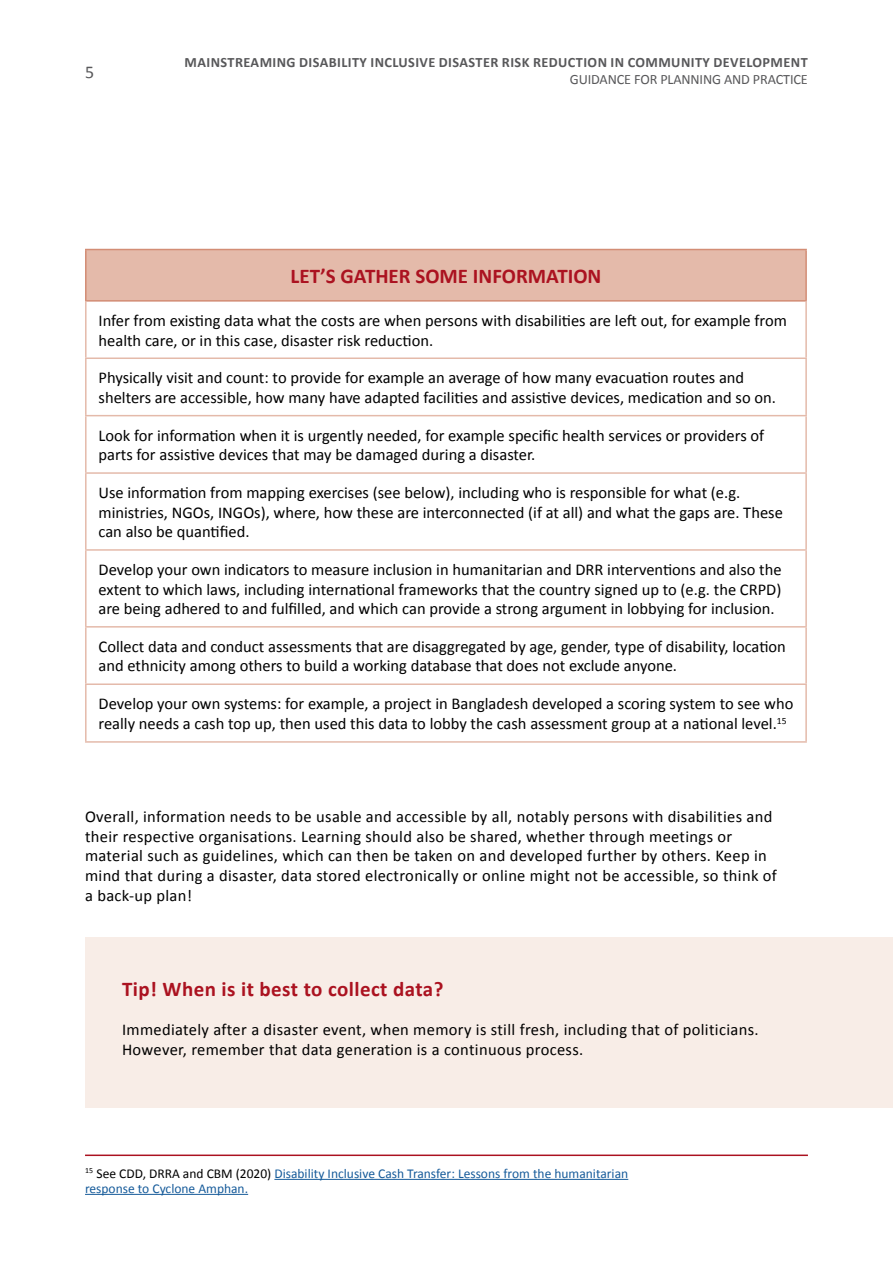
<style>
.page{position:relative;width:893px;height:1263px;background:#fff}
.page>*{position:absolute;margin:0;border:0;box-sizing:border-box;transform-origin:0 0}
.t1{font:700 21px "Calibri";letter-spacing:.005em;color:#ab1220}
.t2{font:18px "Calibri";color:#58585a}
.t3{font:16.5px/19.5px "Calibri";color:#000}
.t4{font:16.5px "Calibri";letter-spacing:.02em;color:#000}
.t5{font:700 14.25px "Calibri";letter-spacing:.03em;color:#58585a}
.t6{font:14.25px "Calibri";letter-spacing:-.01em;color:#58585a}
.t7{font:13.5px "Calibri";color:#165b9a}
.s1{color:#000}
</style>
<div class="page">
<div style="left:86px;top:249px;width:720px;height:52px;background:#e4baaa"></div>
<hr style="left:85px;top:249px;width:722px;height:1px;background:#d38d75">
<hr style="left:85px;top:250px;width:2px;height:50px;background:#d38d75">
<hr style="left:805px;top:250px;width:2px;height:50px;background:#d38d75">
<hr style="left:85px;top:300px;width:722px;height:2px;background:#d38d75">
<hr style="left:85px;top:683px;width:722px;height:2px;background:#e4baaa">
<hr style="left:85px;top:741px;width:722px;height:2px;background:#e4baaa">
<hr style="left:85px;top:302px;width:2px;height:55px;background:#e4baaa">
<hr style="left:805px;top:302px;width:2px;height:55px;background:#e4baaa">
<hr style="left:85px;top:357px;width:722px;height:2px;background:#e4baaa">
<hr style="left:85px;top:359px;width:2px;height:56px;background:#e4baaa">
<hr style="left:805px;top:359px;width:2px;height:56px;background:#e4baaa">
<hr style="left:85px;top:415px;width:722px;height:1px;background:#e4baaa">
<hr style="left:85px;top:416px;width:2px;height:56px;background:#e4baaa">
<hr style="left:805px;top:416px;width:2px;height:56px;background:#e4baaa">
<hr style="left:85px;top:472px;width:722px;height:2px;background:#e4baaa">
<hr style="left:85px;top:474px;width:2px;height:75px;background:#e4baaa">
<hr style="left:805px;top:474px;width:2px;height:75px;background:#e4baaa">
<hr style="left:85px;top:549px;width:722px;height:2px;background:#e4baaa">
<hr style="left:85px;top:551px;width:2px;height:75px;background:#e4baaa">
<hr style="left:805px;top:551px;width:2px;height:75px;background:#e4baaa">
<hr style="left:85px;top:626px;width:722px;height:2px;background:#e4baaa">
<hr style="left:85px;top:628px;width:2px;height:55px;background:#e4baaa">
<hr style="left:805px;top:628px;width:2px;height:55px;background:#e4baaa">
<hr style="left:85px;top:685px;width:2px;height:56px;background:#e4baaa">
<hr style="left:805px;top:685px;width:2px;height:56px;background:#e4baaa">
<hr style="left:274px;top:1179px;width:354px;height:1px;background:#165b9a">
<hr style="left:85px;top:1194px;width:163px;height:1px;background:#165b9a">
<hr style="left:85px;top:1154px;width:723px;height:2px;background:#ab1220">
<div style="left:85px;top:937px;width:808px;height:171px;background:#f8ede7"></div>
<p class="t2" style="left:85px;top:61px;width:11px">5</p>
<p class="t5" style="left:185px;top:52px;width:625px">MAINSTREAMING DISABILITY INCLUSIVE DISASTER RISK REDUCTION IN COMMUNITY DEVELOPMENT</p>
<p class="t6" style="left:570px;top:71px;width:240px">GUIDANCE FOR PLANNING AND PRACTICE</p>
<p class="t1" style="left:291px;top:261px;width:312px">LET’S GATHER SOME INFORMATION</p>
<p class="t3" style="left:99px;top:310px;width:690px">Infer from existing data what the costs are when persons with disabilities are left out, for example from health care, or in this case, disaster risk reduction.</p>
<p class="t3" style="left:99px;top:367px;width:679px">Physically visit and count: to provide for example an average of how many evacuation routes and shelters are accessible, how many have adapted facilities and assistive devices, medication and so on.</p>
<p class="t3" style="left:99px;top:425px;width:667px">Look for information when it is urgently needed, for example specific health services or providers of parts for assistive devices that may be damaged during a disaster.</p>
<p class="t3" style="left:99px;top:482px;width:686px">Use information from mapping exercises (see below), including who is responsible for what (e.g. ministries, NGOs, INGOs), where, how these are interconnected (if at all) and what the gaps are. These can also be quantified.</p>
<p class="t3" style="left:99px;top:559px;width:685px;text-align:justify">Develop your own indicators to measure inclusion in humanitarian and DRR interventions and also the extent to which laws, including international frameworks that the country signed up to (e.g. the CRPD) are being adhered to and fulfilled, and which can provide a strong argument in lobbying for inclusion.</p>
<p class="t3" style="left:99px;top:636px;width:689px">Collect data and conduct assessments that are disaggregated by age, gender, type of disability, location and ethnicity among others to build a working database that does not exclude anyone.</p>
<p class="t3" style="left:99px;top:693px;width:696px">Develop your own systems: for example, a project in Bangladesh developed a scoring system to see who really needs a cash top up, then used this data to lobby the cash assessment group at a national level.<sup>15</sup></p>
<p class="t4" style="left:85px;top:807px;width:689px">Overall, information needs to be usable and accessible by all, notably persons with disabilities and</p>
<p class="t4" style="left:85px;top:826px;width:649px">their respective organisations. Learning should also be shared, whether through meetings or</p>
<p class="t4" style="left:85px;top:846px;width:683px">material such as guidelines, which can then be taken on and developed further by others. Keep in</p>
<p class="t4" style="left:85px;top:865px;width:693px">mind that during a disaster, data stored electronically or online might not be accessible, so think of</p>
<p class="t4" style="left:85px;top:885px;width:109px">a back-up plan!</p>
<p class="t1" style="left:122px;top:974px;width:323px">Tip! When is it best to collect data?</p>
<p class="t4" style="left:122px;top:1019px;width:638px">Immediately after a disaster event, when memory is still fresh, including that of politicians.</p>
<p class="t4" style="left:122px;top:1039px;width:463px">However, remember that data generation is a continuous process.</p>
<p class="t7" style="left:85px;top:1165px;width:545px"><sup>15</sup> <span class="s1">See CDD, DRRA and CBM (2020)</span> Disability Inclusive Cash Transfer: Lessons from the humanitarian</p>
<p class="t7" style="left:85px;top:1180px;width:165px">response to Cyclone Amphan.</p>
</div>
